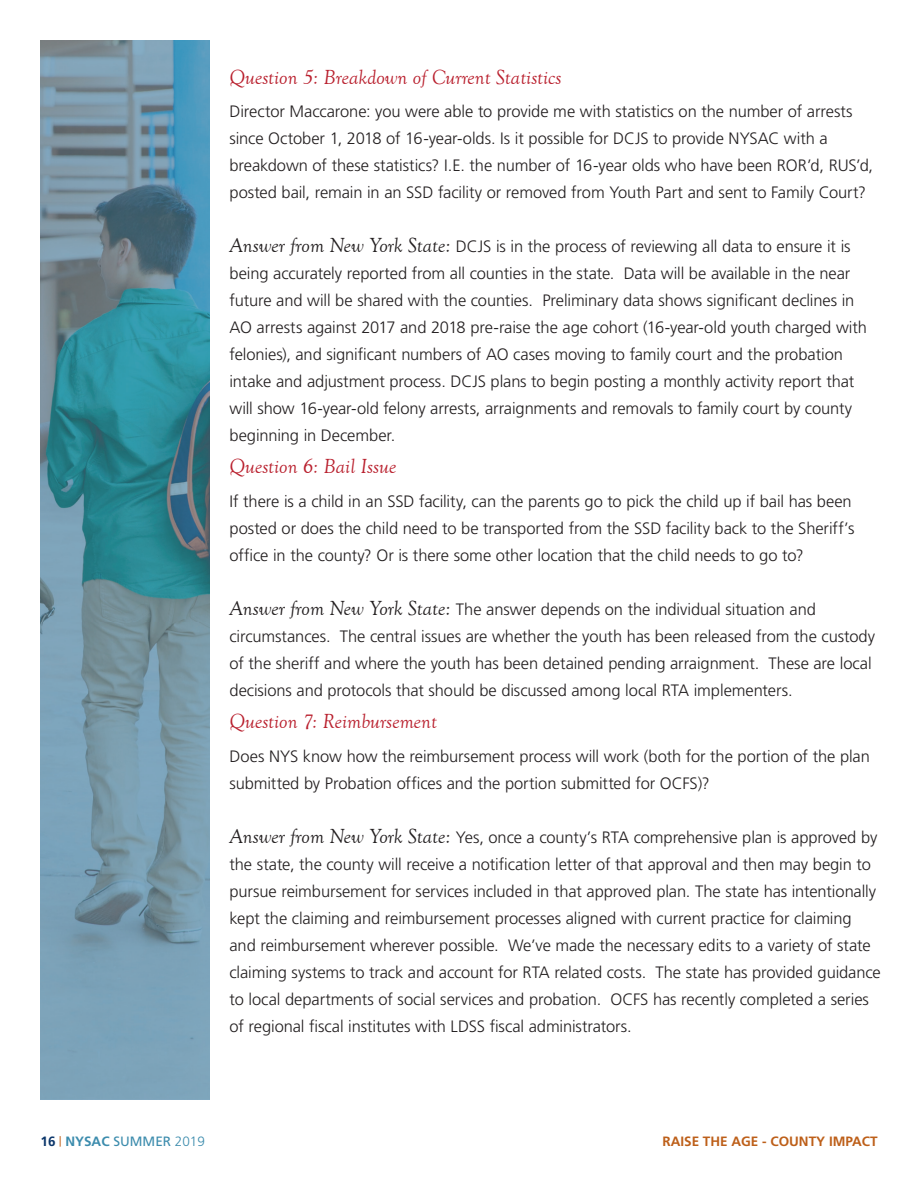
<style>
.page{position:relative;width:918px;height:1188px;background:#fff}
.page>*{position:absolute;margin:0;border:0;box-sizing:border-box;transform-origin:0 0}
.t1{font:italic 21px "Goudy Old Style T";color:#b9202e}
.t2{font:300 16.5px/27px "Frutiger";letter-spacing:-.005em;color:#231f20}
.t3{font:700 13.5px "Frutiger";color:#bd5f19}
.t4{font:13.5px "Frutiger";color:#3c8cad}
.s1{font-family:"Goudy Old Style T";font-weight:400;font-style:italic;font-size:21px}
.s2{font-weight:700;color:#0b366a}
.s3{font-size:10.5px;color:#bd5f19}
.s4{font-weight:700}
.s5{font-weight:300}
</style>
<div class="page">
<hr style="left:40px;top:40px;width:170px;height:1px;background:#3c8cad">
<hr style="left:40px;top:1099px;width:170px;height:1px;background:#3c8cad">
<img style="left:40px;top:41px;width:170px;height:1058px">
<p class="t1" style="left:230px;top:65px;width:334px">Question 5: Breakdown of Current Statistics</p>
<p class="t2" style="left:230px;top:98px;width:645px">Director Maccarone: you were able to provide me with statistics on the number of arrests since October 1, 2018 of 16-year-olds. Is it possible for DCJS to provide NYSAC with a breakdown of these statistics? I.E. the number of 16-year olds who have been ROR’d, RUS’d, posted bail, remain in an SSD facility or removed from Youth Part and sent to Family Court?</p>
<p class="t2" style="left:229px;top:233px;width:639px"><span class="s1">Answer from New York State:</span> DCJS is in the process of reviewing all data to ensure it is being accurately reported from all counties in the state. Data will be available in the near future and will be shared with the counties. Preliminary data shows significant declines in AO arrests against 2017 and 2018 pre-raise the age cohort (16-year-old youth charged with felonies), and significant numbers of AO cases moving to family court and the probation intake and adjustment process. DCJS plans to begin posting a monthly activity report that will show 16-year-old felony arrests, arraignments and removals to family court by county beginning in December.</p>
<p class="t1" style="left:230px;top:455px;width:169px">Question 6: Bail Issue</p>
<p class="t2" style="left:230px;top:488px;width:626px">If there is a child in an SSD facility, can the parents go to pick the child up if bail has been posted or does the child need to be transported from the SSD facility back to the Sheriff’s office in the county? Or is there some other location that the child needs to go to?</p>
<p class="t2" style="left:229px;top:596px;width:647px"><span class="s1">Answer from New York State:</span> The answer depends on the individual situation and circumstances. The central issues are whether the youth has been released from the custody of the sheriff and where the youth has been detained pending arraignment. These are local decisions and protocols that should be discussed among local RTA implementers.</p>
<p class="t1" style="left:230px;top:710px;width:209px">Question 7: Reimbursement</p>
<p class="t2" style="left:230px;top:743px;width:642px">Does NYS know how the reimbursement process will work (both for the portion of the plan submitted by Probation offices and the portion submitted for OCFS)?</p>
<p class="t2" style="left:229px;top:824px;width:653px"><span class="s1">Answer from New York State:</span> Yes, once a county’s RTA comprehensive plan is approved by the state, the county will receive a notification letter of that approval and then may begin to pursue reimbursement for services included in that approved plan. The state has intentionally kept the claiming and reimbursement processes aligned with current practice for claiming and reimbursement wherever possible. We’ve made the necessary edits to a variety of state claiming systems to track and account for RTA related costs. The state has provided guidance to local departments of social services and probation. OCFS has recently completed a series of regional fiscal institutes with LDSS fiscal administrators.</p>
<p class="t4" style="left:40px;top:1133px;width:166px"><span class="s2">16</span> <span class="s3">|</span> <span class="s4">NYSAC</span> SUMMER <span class="s5">2019</span></p>
<p class="t3" style="left:662px;top:1133px;width:217px">RAISE THE AGE - COUNTY IMPACT</p>
</div>
